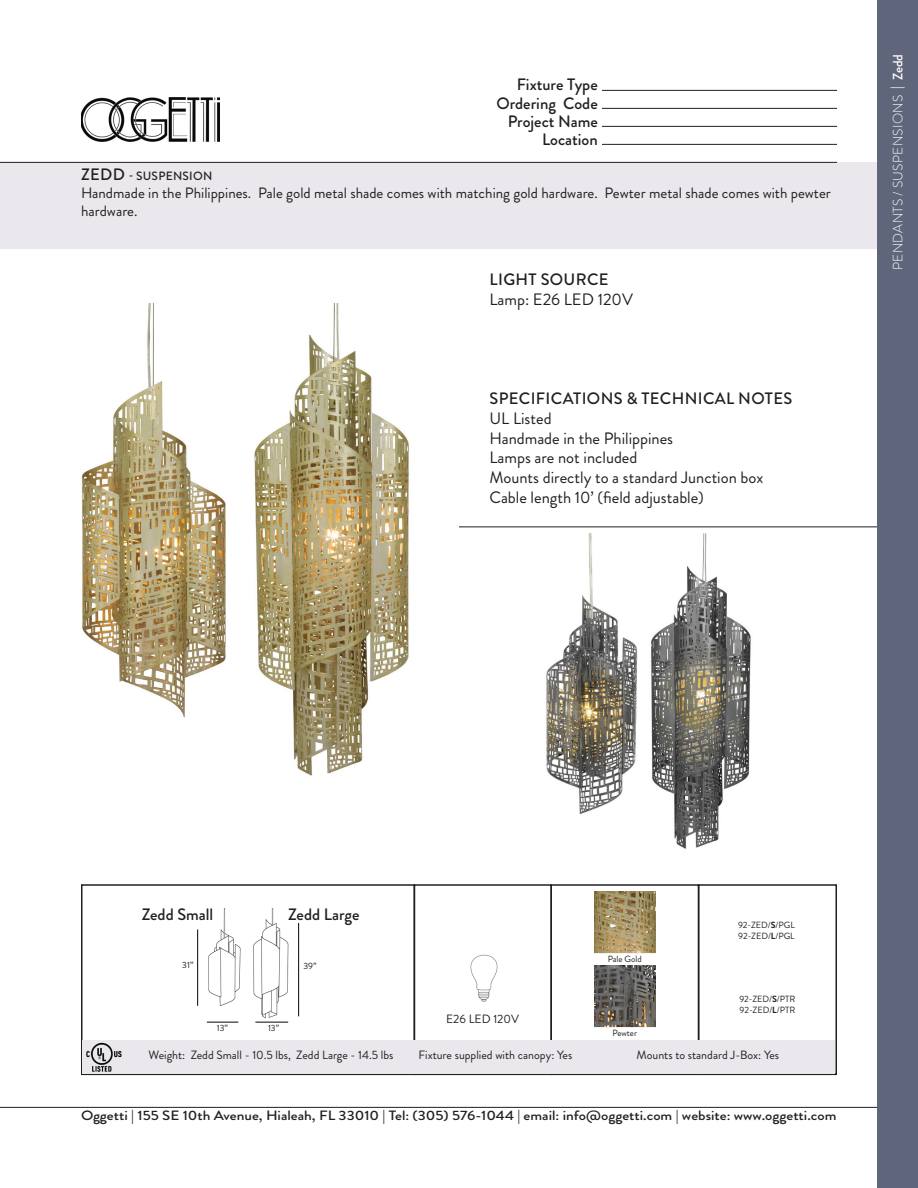
<style>
.page{position:relative;width:918px;height:1188px;background:#fff}
.page>*{position:absolute;margin:0;border:0;box-sizing:border-box;transform-origin:0 0}
.t1{font:16.5px/19.8px "Brandon Grotesque";color:#231f20}
.t2{font:500 16.5px/18.5px "Brandon Grotesque";color:#231f20;text-align:right}
.t3{font:500 16.5px "Brandon Grotesque";letter-spacing:.02em;color:#231f20}
.t4{font:15px/18px "Brandon Grotesque";color:#231f20}
.t5{font:500 13.5px "Brandon Grotesque";color:#231f20;scale:1.13 1}
.t6{font:300 13.5px "Brandon Grotesque";letter-spacing:.02em;color:#fff}
.t7{font:12px "Brandon Grotesque";color:#231f20}
.t8{font:500 12px "Brandon Grotesque";letter-spacing:.02em;color:#231f20}
.t9{font:9px/10.8px "Brandon Grotesque";color:#231f20}
.s1{font-size:16.5px}
.s2{font-weight:500}
.s3{font-weight:700}
</style>
<div class="page">
<div style="left:0;top:162px;width:878px;height:86px;background:#eae8ec"></div>
<hr style="left:0;top:162px;width:837px;height:1px;background:#231f20">
<hr style="left:459px;top:526px;width:432px;height:1px;background:#231f20">
<hr style="left:0;top:1107px;width:891px;height:1px;background:#231f20">
<div style="left:878px;top:0;width:40px;height:1188px;background:#5f657a"></div>
<img style="left:81px;top:98px;width:139px;height:43px">
<hr style="left:602px;top:144px;width:235px;height:1px;background:#231f20">
<hr style="left:602px;top:126px;width:235px;height:1px;background:#231f20">
<hr style="left:602px;top:108px;width:235px;height:1px;background:#231f20">
<hr style="left:602px;top:90px;width:235px;height:1px;background:#231f20">
<img style="left:81px;top:304px;width:328px;height:472px">
<div style="left:81px;top:884px;width:334px;height:191px;border:2px solid #231f20"></div>
<div style="left:414px;top:884px;width:138px;height:191px;border:2px solid #231f20"></div>
<div style="left:551px;top:884px;width:148px;height:191px;border:2px solid #231f20"></div>
<div style="left:698px;top:884px;width:139px;height:191px;border:2px solid #231f20"></div>
<img style="left:594px;top:966px;width:61px;height:61px">
<div style="left:82px;top:1040px;width:754px;height:34px;background:#eae8ec"></div>
<img style="left:86px;top:1042px;width:36px;height:30px">
<img style="left:594px;top:891px;width:61px;height:62px">
<img style="left:546px;top:533px;width:205px;height:316px">
<img style="left:470px;top:954px;width:28px;height:48px">
<img style="left:208px;top:908px;width:81px;height:111px">
<hr style="left:255px;top:1022px;width:33px;height:1px;background:#231f20">
<hr style="left:197px;top:929px;width:1px;height:77px;background:#231f20">
<hr style="left:298px;top:923px;width:1px;height:93px;background:#231f20">
<hr style="left:207px;top:1022px;width:31px;height:1px;background:#231f20">
<p class="t2" style="left:497px;top:75px;width:103px">Fixture Type<br>Ordering Code<br>Project Name<br>Location</p>
<p class="t8" style="left:81px;top:168px;width:133px"><span class="s1">ZEDD</span> - SUSPENSION</p>
<p class="t4" style="left:81px;top:184px;width:751px">Handmade in the Philippines. Pale gold metal shade comes with matching gold hardware. Pewter metal shade comes with pewter hardware.</p>
<p class="t3" style="left:490px;top:268px;width:121px">LIGHT SOURCE</p>
<p class="t1" style="left:489px;top:290px;width:145px">Lamp: E26 LED 120V</p>
<p class="t3" style="left:490px;top:387px;width:304px">SPECIFICATIONS &amp; TECHNICAL NOTES</p>
<p class="t1" style="left:489px;top:408px;width:275px">UL Listed<br>Handmade in the Philippines<br>Lamps are not included<br>Mounts directly to a standard Junction box<br>Cable length 10’ (field adjustable)</p>
<p class="t6" style="left:889px;top:270px;width:218px;rotate:-90deg">PENDANTS / SUSPENSIONS <span class="s2">| Zedd</span></p>
<p class="t2" style="left:142px;top:906px;width:73px">Zedd Small</p>
<p class="t2" style="left:288px;top:906px;width:73px">Zedd Large</p>
<p class="t9" style="left:182px;top:960px;width:13px">31”</p>
<p class="t9" style="left:303px;top:961px;width:15px">39”</p>
<p class="t9" style="left:217px;top:1023px;width:13px">13”</p>
<p class="t9" style="left:268px;top:1023px;width:13px">13”</p>
<p class="t7" style="left:446px;top:1010px;width:74px">E26 LED 120V</p>
<p class="t9" style="left:608px;top:954px;width:36px">Pale Gold</p>
<p class="t9" style="left:612px;top:1028px;width:26px">Pewter</p>
<p class="t9" style="left:738px;top:920px;width:58px">92-ZED/<span class="s3">S</span>/PGL<br>92-ZED/<span class="s3">L</span>/PGL</p>
<p class="t9" style="left:739px;top:994px;width:58px">92-ZED/<span class="s3">S</span>/PTR<br>92-ZED/<span class="s3">L</span>/PTR</p>
<p class="t7" style="left:148px;top:1047px;width:247px">Weight: Zedd Small - 10.5 lbs, Zedd Large - 14.5 lbs</p>
<p class="t7" style="left:419px;top:1047px;width:155px">Fixture supplied with canopy: Yes</p>
<p class="t7" style="left:637px;top:1047px;width:144px">Mounts to standard J-Box: Yes</p>
<p class="t5" style="left:81px;top:1106px;width:670px">Oggetti | 155 SE 10th Avenue, Hialeah, FL 33010 | Tel: (305) 576-1044 | email: info@oggetti.com | website: www.oggetti.com</p>
</div>
